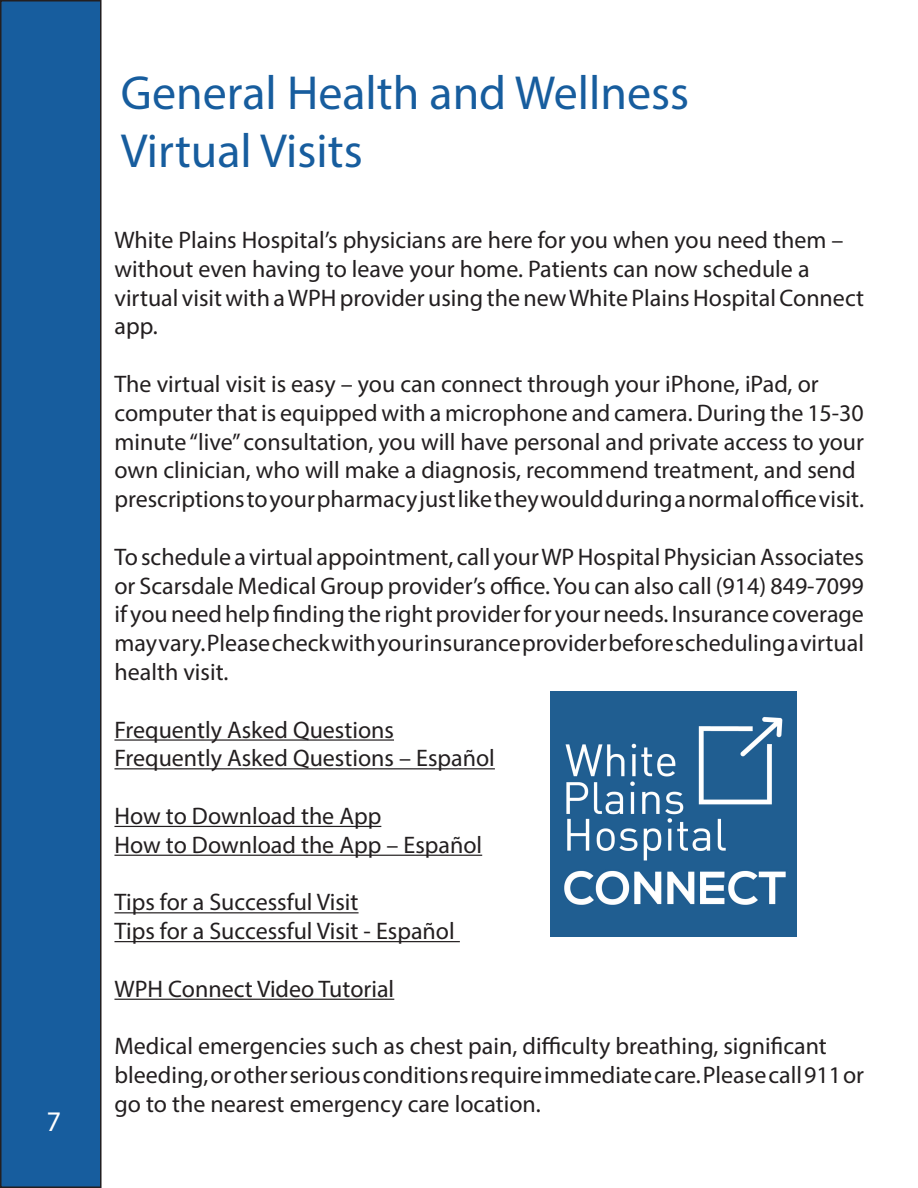
<style>
.page{position:relative;width:918px;height:1188px;background:#fff}
.page>*{position:absolute;margin:0;border:0;box-sizing:border-box;transform-origin:0 0}
.t1{font:48px/57.6px "Myriad Pro";color:#175d9e}
.t2{font:28.5px "Myriad Pro";color:#fff}
.t3{font:24px/28.8px "Myriad Pro";color:#231f20}
</style>
<div class="page">
<div style="left:1px;top:1px;width:100px;height:1186px;background:#175d9e"></div>
<div style="left:0;top:0;width:102px;height:1188px;border:2px solid #231f20"></div>
<hr style="left:114px;top:739px;width:280px;height:2px;background:#231f20">
<hr style="left:114px;top:768px;width:381px;height:1px;background:#231f20">
<hr style="left:114px;top:826px;width:267px;height:1px;background:#231f20">
<hr style="left:114px;top:855px;width:368px;height:1px;background:#231f20">
<hr style="left:114px;top:912px;width:245px;height:1px;background:#231f20">
<hr style="left:114px;top:941px;width:346px;height:1px;background:#231f20">
<hr style="left:114px;top:999px;width:280px;height:1px;background:#231f20">
<img style="left:551px;top:691px;width:246px;height:246px">
<p class="t2" style="left:48px;top:1103px;width:13px">7</p>
<p class="t1" style="left:121px;top:64px;width:570px">General Health and Wellness<br>Virtual Visits</p>
<p class="t3" style="left:114px;top:225px;width:751px">White Plains Hospital’s physicians are here for you when you need them – without even having to leave your home. Patients can now schedule a virtual visit with a WPH provider using the new White Plains Hospital Connect app.</p>
<p class="t3" style="left:114px;top:369px;width:751px">The virtual visit is easy – you can connect through your iPhone, iPad, or computer that is equipped with a microphone and camera. During the 15-30 minute “live” consultation, you will have personal and private access to your own clinician, who will make a diagnosis, recommend treatment, and send prescriptions to your pharmacy just like they would during a normal office visit.</p>
<p class="t3" style="left:114px;top:542px;width:751px;text-align:justify">To schedule a virtual appointment, call your WP Hospital Physician Associates or Scarsdale Medical Group provider’s office. You can also call (914) 849-7099 if you need help finding the right provider for your needs. Insurance coverage may vary. Please check with your insurance provider before scheduling a virtual health visit.</p>
<p class="t3" style="left:114px;top:715px;width:382px">Frequently Asked Questions<br>Frequently Asked Questions – Español</p>
<p class="t3" style="left:114px;top:801px;width:369px">How to Download the App<br>How to Download the App – Español</p>
<p class="t3" style="left:114px;top:888px;width:342px">Tips for a Successful Visit<br>Tips for a Successful Visit - Español</p>
<p class="t3" style="left:114px;top:974px;width:281px">WPH Connect Video Tutorial</p>
<p class="t3" style="left:114px;top:1032px;width:751px">Medical emergencies such as chest pain, difficulty breathing, significant bleeding, or other serious conditions require immediate care. Please call 911 or go to the nearest emergency care location.</p>
</div>
